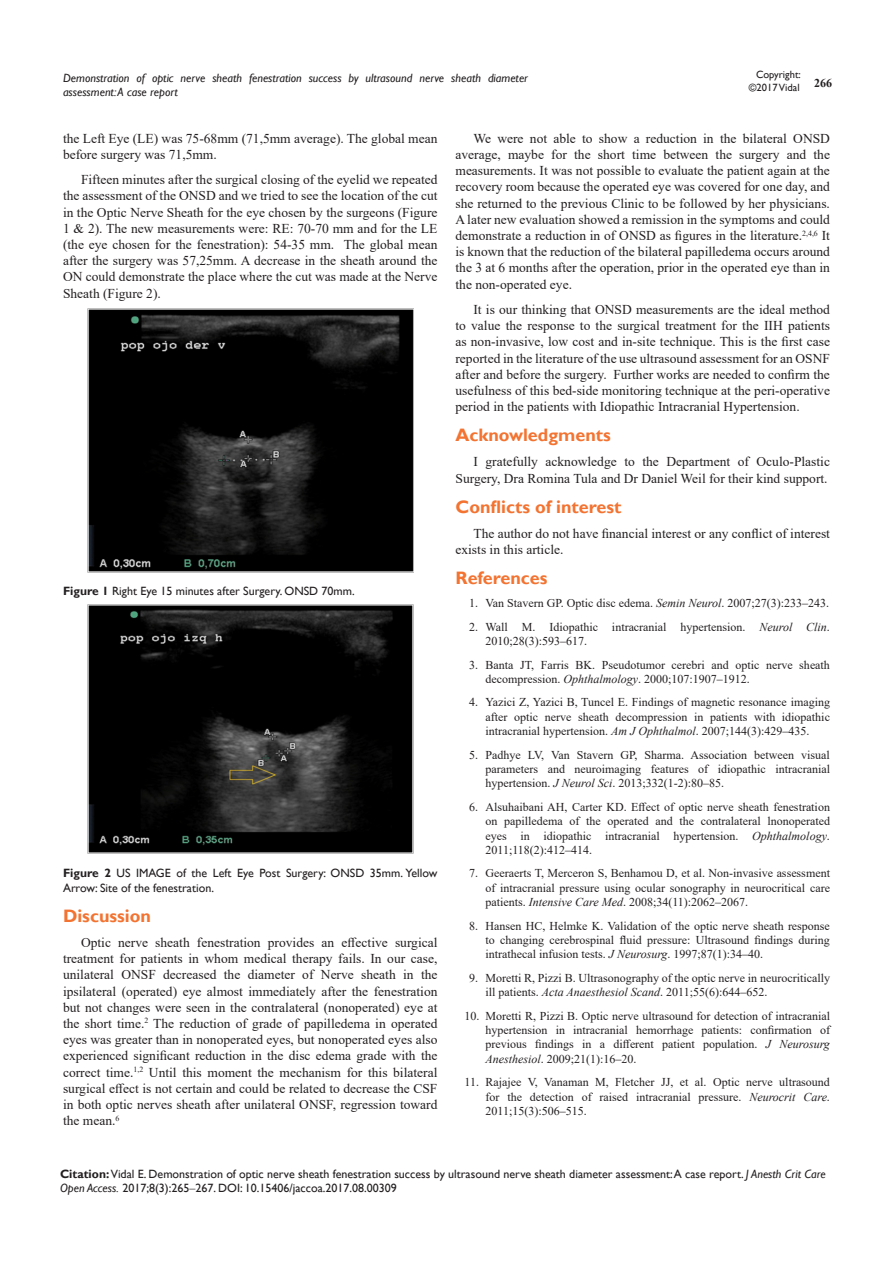
<style>
.page{position:relative;width:893px;height:1263px;background:#fff}
.page>*{position:absolute;margin:0;border:0;box-sizing:border-box;transform-origin:0 0}
.List_Paragraph{font:700 18px "Gill Sans";color:#f37331}
.t1{font:13.5px/16.2px "Times New Roman";color:#231f20;text-align:justify}
.t2{font:12px/14.4px "Times New Roman";color:#231f20;text-align:justify}
.Citation{font:12px/14.4px "Gill Sans";color:#231f20}
.t3{font:italic 12px/14.4px "Gill Sans";color:#231f20}
.t4{font:700 12px "Times New Roman";color:#231f20}
.t5{font:10.5px/12.6px "Gill Sans";color:#231f20;text-align:right}
.s1{font-weight:700}
.s2{font-style:italic}
.s3{font-family:"Times New Roman"}
</style>
<div class="page">
<img style="left:87px;top:309px;width:327px;height:263px">
<img style="left:87px;top:604px;width:326px;height:249px">
<p class="t5" style="left:749px;top:69px;width:53px">Copyright: ©2017 Vidal</p>
<p class="t3" style="left:63px;top:71px;width:467px">Demonstration of optic nerve sheath fenestration success by ultrasound nerve sheath diameter assessment: A case report</p>
<p class="t4" style="left:814px;top:75px;width:19px">266</p>
<p class="t1" style="left:63px;top:130px;width:376px">the Left Eye (LE) was 75-68mm (71,5mm average). The global mean before surgery was 71,5mm.</p>
<p class="t1" style="left:63px;top:171px;width:376px;text-indent:18px">Fifteen minutes after the surgical closing of the eyelid we repeated the assessment of the ONSD and we tried to see the location of the cut in the Optic Nerve Sheath for the eye chosen by the surgeons (Figure 1 &amp; 2). The new measurements were: RE: 70-70 mm and for the LE (the eye chosen for the fenestration): 54-35 mm. The global mean after the surgery was 57,25mm. A decrease in the sheath around the ON could demonstrate the place where the cut was made at the Nerve Sheath (Figure 2).</p>
<p class="Citation" style="left:63px;top:584px;width:293px"><span class="s1">Figure 1</span> Right Eye 15 minutes after Surgery. ONSD 70mm.</p>
<p class="Citation" style="left:63px;top:866px;width:376px"><span class="s1">Figure 2</span> US IMAGE of the Left Eye Post Surgery: ONSD 35mm. Yellow<br>Arrow: Site of the fenestration.</p>
<p class="List_Paragraph" style="left:63px;top:905px;width:89px">Discussion</p>
<p class="t1" style="left:63px;top:934px;width:376px;text-indent:18px">Optic nerve sheath fenestration provides an effective surgical treatment for patients in whom medical therapy fails. In our case, unilateral ONSF decreased the diameter of Nerve sheath in the ipsilateral (operated) eye almost immediately after the fenestration but not changes were seen in the contralateral (nonoperated) eye at the short time.<sup>2</sup> The reduction of grade of papilledema in operated eyes was greater than in nonoperated eyes, but nonoperated eyes also experienced significant reduction in the disc edema grade with the correct time.<sup>1,2</sup> Until this moment the mechanism for this bilateral surgical effect is not certain and could be related to decrease the CSF in both optic nerves sheath after unilateral ONSF, regression toward the mean.<sup>6</sup></p>
<p class="t1" style="left:455px;top:130px;width:376px;text-indent:18px">We were not able to show a reduction in the bilateral ONSD average, maybe for the short time between the surgery and the measurements. It was not possible to evaluate the patient again at the recovery room because the operated eye was covered for one day, and she returned to the previous Clinic to be followed by her physicians.<br>A later new evaluation showed a remission in the symptoms and could demonstrate a reduction in of ONSD as figures in the literature.<sup>2,4,6</sup> It is known that the reduction of the bilateral papilledema occurs around the 3 at 6 months after the operation, prior in the operated eye than in the non-operated eye.</p>
<p class="t1" style="left:455px;top:301px;width:376px;text-indent:18px">It is our thinking that ONSD measurements are the ideal method to value the response to the surgical treatment for the IIH patients as non-invasive, low cost and in-site technique. This is the first case reported in the literature of the use ultrasound assessment for an OSNF after and before the surgery. Further works are needed to confirm the usefulness of this bed-side monitoring technique at the peri-operative period in the patients with Idiopathic Intracranial Hypertension.</p>
<p class="List_Paragraph" style="left:455px;top:424px;width:157px">Acknowledgments</p>
<p class="t1" style="left:455px;top:453px;width:376px;text-align:right">I gratefully acknowledge to the Department of Oculo-Plastic<br>Surgery, Dra Romina Tula and Dr Daniel Weil for their kind support.</p>
<p class="List_Paragraph" style="left:455px;top:496px;width:168px">Conflicts of interest</p>
<p class="t1" style="left:455px;top:525px;width:376px;text-indent:18px">The author do not have financial interest or any conflict of interest exists in this article.</p>
<p class="List_Paragraph" style="left:455px;top:567px;width:94px">References</p>
<p class="t2" style="left:469px;top:596px;width:362px">1. Van Stavern GP. Optic disc edema. <span class="s2">Semin Neurol</span>. 2007;27(3):233‒243.</p>
<p class="t2" style="left:485px;top:619px;width:346px;text-indent:-16px">2. Wall M. Idiopathic intracranial hypertension. <span class="s2">Neurol Clin</span>.<br>2010;28(3):593‒617.</p>
<p class="t2" style="left:485px;top:657px;width:346px;text-indent:-16px">3. Banta JT, Farris BK. Pseudotumor cerebri and optic nerve sheath decompression. <span class="s2">Ophthalmology</span>. 2000;107:1907‒1912.</p>
<p class="t2" style="left:485px;top:695px;width:346px;text-indent:-16px">4. Yazici Z, Yazici B, Tuncel E. Findings of magnetic resonance imaging after optic nerve sheath decompression in patients with idiopathic intracranial hypertension. <span class="s2">Am J Ophthalmol</span>. 2007;144(3):429‒435.</p>
<p class="t2" style="left:485px;top:747px;width:346px;text-indent:-16px">5. Padhye LV, Van Stavern GP, Sharma. Association between visual parameters and neuroimaging features of idiopathic intracranial hypertension. <span class="s2">J Neurol Sci</span>. 2013;332(1-2):80‒85.</p>
<p class="t2" style="left:485px;top:799px;width:346px;text-indent:-16px">6. Alsuhaibani AH, Carter KD. Effect of optic nerve sheath fenestration on papilledema of the operated and the contralateral lnonoperated eyes in idiopathic intracranial hypertension. <span class="s2">Ophthalmology</span>.<br>2011;118(2):412‒414.</p>
<p class="t2" style="left:485px;top:866px;width:346px;text-indent:-16px">7. Geeraerts T, Merceron S, Benhamou D, et al. Non-invasive assessment of intracranial pressure using ocular sonography in neurocritical care patients. <span class="s2">Intensive Care Med</span>. 2008;34(11):2062‒2067.</p>
<p class="t2" style="left:485px;top:918px;width:346px;text-indent:-16px">8. Hansen HC, Helmke K. Validation of the optic nerve sheath response to changing cerebrospinal fluid pressure: Ultrasound findings during intrathecal infusion tests. <span class="s2">J Neurosurg</span>. 1997;87(1):34‒40.</p>
<p class="t2" style="left:485px;top:970px;width:346px;text-indent:-16px">9. Moretti R, Pizzi B. Ultrasonography of the optic nerve in neurocritically ill patients. <span class="s2">Acta Anaesthesiol Scand</span>. 2011;55(6):644‒652.</p>
<p class="t2" style="left:485px;top:1008px;width:346px;text-indent:-21px">10. Moretti R, Pizzi B. Optic nerve ultrasound for detection of intracranial hypertension in intracranial hemorrhage patients: confirmation of previous findings in a different patient population. <span class="s2">J Neurosurg Anesthesiol</span>. 2009;21(1):16‒20.</p>
<p class="t2" style="left:485px;top:1074px;width:346px;text-indent:-21px">11. Rajajee V, Vanaman M, Fletcher JJ, et al. Optic nerve ultrasound for the detection of raised intracranial pressure. <span class="s2">Neurocrit Care</span>.<br>2011;15(3):506‒515.</p>
<p class="Citation" style="left:60px;top:1167px;width:767px"><span class="s1">Citation:</span> Vidal E. Demonstration of optic nerve sheath fenestration success by ultrasound nerve sheath diameter assessment: A case report. <span class="s2">J Anesth Crit Care<br>Open Access.</span> 2017;8(3):265<span class="s3">‒</span>267. DOI: 10.15406/jaccoa.2017.08.00309</p>
</div>
